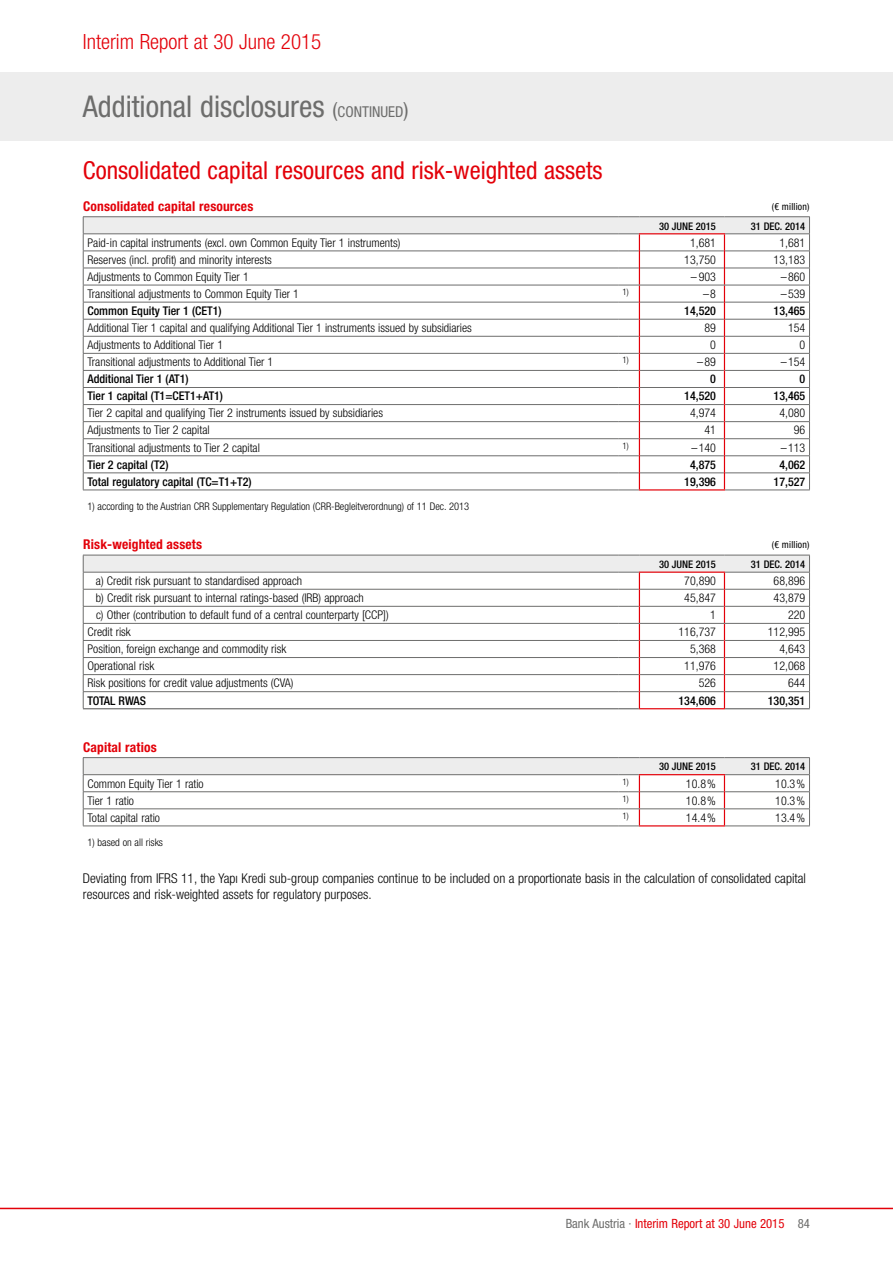
<style>
.page{position:relative;width:893px;height:1263px;background:#fff}
.page>*{position:absolute;margin:0;border:0;box-sizing:border-box;transform-origin:0 0}
.t1{font:condensed 30px "Helvetica Neue LT Pro";color:#6d6d6c}
.t2{font:condensed 24.75px "Helvetica Neue LT Pro";color:#e30009}
.t3{font:300 condensed 21px "Helvetica Neue LT Pro";color:#e30009}
.t4{font:300 condensed 13.5px/16.5px "Helvetica Neue LT Pro";color:#000}
.t5{font:700 condensed 13.5px "Helvetica Neue LT Pro";letter-spacing:.01em;color:#e30009}
.t6{font:condensed 12.75px "Helvetica Neue LT Pro";color:#e30009}
.t7{font:300 condensed 12px "Helvetica Neue LT Pro";color:#000}
.t8{font:500 condensed 12px "Helvetica Neue LT Pro";color:#000}
.t9{font:500 condensed 12px "Helvetica Neue LT Pro";letter-spacing:-.03em;color:#000}
.t10{font:300 condensed 10.5px "Helvetica Neue LT Pro";color:#000}
.t11{font:500 condensed 10.5px "Helvetica Neue LT Pro";color:#000}
.t12{font:condensed 9.75px "Helvetica Neue LT Pro";letter-spacing:.02em;color:#000}
.t13{font:300 condensed 9px "Helvetica Neue LT Pro";color:#000}
.s1{font-size:21px}
.s2{font-size:15px}
.s3{color:#6d6d6c}
</style>
<div class="page">
<div style="left:0;top:72px;width:893px;height:68px;background:#ededed"></div>
<hr style="left:0;top:1208px;width:893px;height:1px;background:#e30009">
<svg style="left:83px;top:216px;width:727px;height:275px"></svg>
<hr style="left:725px;top:490px;width:85px;height:1px;background:#6d6d6c">
<hr style="left:639px;top:489px;width:86px;height:1px;background:#e30009">
<svg style="left:83px;top:555px;width:727px;height:154px"></svg>
<hr style="left:83px;top:572px;width:535px;height:1px;background:#6d6d6c">
<svg style="left:83px;top:757px;width:727px;height:70px"></svg>
<hr style="left:725px;top:826px;width:85px;height:1px;background:#6d6d6c">
<h3 class="t3" style="left:83px;top:30px;width:240px">Interim Report at 30 June 2015</h3>
<h1 class="t1" style="left:83px;top:89px;width:327px">Additional disclosures <span class="s1">(</span><span class="s2">CONTINUED</span><span class="s1">)</span></h1>
<h2 class="t2" style="left:83px;top:156px;width:521px">Consolidated capital resources and risk-weighted assets</h2>
<p class="t5" style="left:83px;top:198px;width:172px">Consolidated capital resources</p>
<p class="t12" style="left:772px;top:200px;width:39px">(€ million)</p>
<p class="t11" style="left:659px;top:220px;width:58px">30 JUNE 2015</p>
<p class="t11" style="left:751px;top:220px;width:56px">31 DEC. 2014</p>
<p class="t7" style="left:87px;top:235px;width:315px">Paid-in capital instruments (excl. own Common Equity Tier 1 instruments)</p>
<p class="t7" style="left:690px;top:235px;width:27px">1,681</p>
<p class="t7" style="left:779px;top:235px;width:27px">1,681</p>
<p class="t7" style="left:87px;top:253px;width:186px">Reserves (incl. profit) and minority interests</p>
<p class="t7" style="left:684px;top:253px;width:33px">13,750</p>
<p class="t7" style="left:774px;top:253px;width:33px">13,183</p>
<p class="t7" style="left:87px;top:270px;width:163px">Adjustments to Common Equity Tier 1</p>
<p class="t7" style="left:691px;top:270px;width:27px">– 903</p>
<p class="t7" style="left:781px;top:270px;width:26px">–860</p>
<p class="t7" style="left:87px;top:287px;width:213px">Transitional adjustments to Common Equity Tier 1</p>
<p class="t13" style="left:622px;top:286px;width:8px">1)</p>
<p class="t7" style="left:703px;top:287px;width:14px">–8</p>
<p class="t7" style="left:781px;top:287px;width:26px">–539</p>
<p class="t8" style="left:87px;top:304px;width:136px">Common Equity Tier 1 (CET1)</p>
<p class="t8" style="left:684px;top:304px;width:33px">14,520</p>
<p class="t8" style="left:774px;top:304px;width:33px">13,465</p>
<p class="t7" style="left:87px;top:321px;width:386px">Additional Tier 1 capital and qualifying Additional Tier 1 instruments issued by subsidiaries</p>
<p class="t7" style="left:704px;top:321px;width:13px">89</p>
<p class="t7" style="left:788px;top:321px;width:19px">154</p>
<p class="t7" style="left:87px;top:338px;width:137px">Adjustments to Additional Tier 1</p>
<p class="t7" style="left:710px;top:338px;width:7px">0</p>
<p class="t7" style="left:799px;top:338px;width:7px">0</p>
<p class="t7" style="left:87px;top:355px;width:187px">Transitional adjustments to Additional Tier 1</p>
<p class="t13" style="left:622px;top:355px;width:8px">1)</p>
<p class="t7" style="left:697px;top:355px;width:20px">–89</p>
<p class="t7" style="left:781px;top:355px;width:26px">–154</p>
<p class="t8" style="left:87px;top:372px;width:103px">Additional Tier 1 (AT1)</p>
<p class="t8" style="left:710px;top:372px;width:7px">0</p>
<p class="t8" style="left:799px;top:372px;width:7px">0</p>
<p class="t8" style="left:87px;top:389px;width:137px">Tier 1 capital (T1=CET1+AT1)</p>
<p class="t8" style="left:684px;top:389px;width:33px">14,520</p>
<p class="t8" style="left:774px;top:389px;width:33px">13,465</p>
<p class="t7" style="left:87px;top:406px;width:297px">Tier 2 capital and qualifying Tier 2 instruments issued by subsidiaries</p>
<p class="t7" style="left:690px;top:406px;width:27px">4,974</p>
<p class="t7" style="left:779px;top:406px;width:27px">4,080</p>
<p class="t7" style="left:87px;top:423px;width:124px">Adjustments to Tier 2 capital</p>
<p class="t7" style="left:704px;top:423px;width:13px">41</p>
<p class="t7" style="left:794px;top:423px;width:13px">96</p>
<p class="t7" style="left:87px;top:440px;width:174px">Transitional adjustments to Tier 2 capital</p>
<p class="t13" style="left:622px;top:440px;width:8px">1)</p>
<p class="t7" style="left:691px;top:440px;width:26px">–140</p>
<p class="t7" style="left:781px;top:440px;width:26px">–113</p>
<p class="t8" style="left:87px;top:457px;width:83px">Tier 2 capital (T2)</p>
<p class="t8" style="left:690px;top:457px;width:27px">4,875</p>
<p class="t8" style="left:779px;top:457px;width:27px">4,062</p>
<p class="t8" style="left:87px;top:474px;width:166px">Total regulatory capital (TC=T1+T2)</p>
<p class="t8" style="left:684px;top:474px;width:33px">19,396</p>
<p class="t8" style="left:774px;top:474px;width:33px">17,527</p>
<p class="t10" style="left:87px;top:500px;width:383px">1) according to the Austrian CRR Supplementary Regulation (CRR-Begleitverordnung) of 11 Dec. 2013</p>
<p class="t5" style="left:83px;top:536px;width:120px">Risk-weighted assets</p>
<p class="t12" style="left:772px;top:539px;width:39px">(€ million)</p>
<p class="t11" style="left:659px;top:558px;width:58px">30 JUNE 2015</p>
<p class="t11" style="left:751px;top:558px;width:56px">31 DEC. 2014</p>
<p class="t7" style="left:96px;top:574px;width:208px">a) Credit risk pursuant to standardised approach</p>
<p class="t7" style="left:684px;top:574px;width:33px">70,890</p>
<p class="t7" style="left:774px;top:574px;width:33px">68,896</p>
<p class="t7" style="left:96px;top:591px;width:269px">b) Credit risk pursuant to internal ratings-based (IRB) approach</p>
<p class="t7" style="left:684px;top:591px;width:33px">45,847</p>
<p class="t7" style="left:774px;top:591px;width:33px">43,879</p>
<p class="t7" style="left:96px;top:608px;width:294px">c) Other (contribution to default fund of a central counterparty [CCP])</p>
<p class="t7" style="left:710px;top:608px;width:7px">1</p>
<p class="t7" style="left:788px;top:608px;width:19px">220</p>
<p class="t7" style="left:87px;top:625px;width:45px">Credit risk</p>
<p class="t7" style="left:678px;top:625px;width:39px">116,737</p>
<p class="t7" style="left:768px;top:625px;width:39px">112,995</p>
<p class="t7" style="left:87px;top:642px;width:200px">Position, foreign exchange and commodity risk</p>
<p class="t7" style="left:690px;top:642px;width:27px">5,368</p>
<p class="t7" style="left:779px;top:642px;width:27px">4,643</p>
<p class="t7" style="left:87px;top:659px;width:68px">Operational risk</p>
<p class="t7" style="left:684px;top:659px;width:33px">11,976</p>
<p class="t7" style="left:774px;top:659px;width:33px">12,068</p>
<p class="t7" style="left:87px;top:676px;width:208px">Risk positions for credit value adjustments (CVA)</p>
<p class="t7" style="left:699px;top:676px;width:19px">526</p>
<p class="t7" style="left:788px;top:676px;width:19px">644</p>
<p class="t9" style="left:87px;top:693px;width:60px">TOTAL RWAS</p>
<p class="t8" style="left:678px;top:693px;width:39px">134,606</p>
<p class="t8" style="left:768px;top:693px;width:39px">130,351</p>
<p class="t5" style="left:83px;top:739px;width:75px">Capital ratios</p>
<p class="t11" style="left:659px;top:760px;width:58px">30 JUNE 2015</p>
<p class="t11" style="left:751px;top:760px;width:56px">31 DEC. 2014</p>
<p class="t7" style="left:87px;top:776px;width:118px">Common Equity Tier 1 ratio</p>
<p class="t13" style="left:622px;top:776px;width:8px">1)</p>
<p class="t7" style="left:686px;top:776px;width:32px">10.8%</p>
<p class="t7" style="left:775px;top:776px;width:32px">10.3%</p>
<p class="t7" style="left:87px;top:793px;width:48px">Tier 1 ratio</p>
<p class="t13" style="left:622px;top:793px;width:8px">1)</p>
<p class="t7" style="left:686px;top:793px;width:32px">10.8%</p>
<p class="t7" style="left:775px;top:793px;width:32px">10.3%</p>
<p class="t7" style="left:87px;top:810px;width:74px">Total capital ratio</p>
<p class="t13" style="left:622px;top:810px;width:8px">1)</p>
<p class="t7" style="left:686px;top:810px;width:32px">14.4%</p>
<p class="t7" style="left:775px;top:810px;width:32px">13.4%</p>
<p class="t10" style="left:87px;top:836px;width:77px">1) based on all risks</p>
<p class="t4" style="left:83px;top:869px;width:725px">Deviating from IFRS 11, the Yapı Kredi sub-group companies continue to be included on a proportionate basis in the calculation of consolidated capital resources and risk-weighted assets for regulatory purposes.</p>
<p class="t6" style="left:566px;top:1216px;width:246px"><span class="s3">Bank Austria ·</span> Interim Report at 30 June 2015 <span class="s3">84</span></p>
</div>
